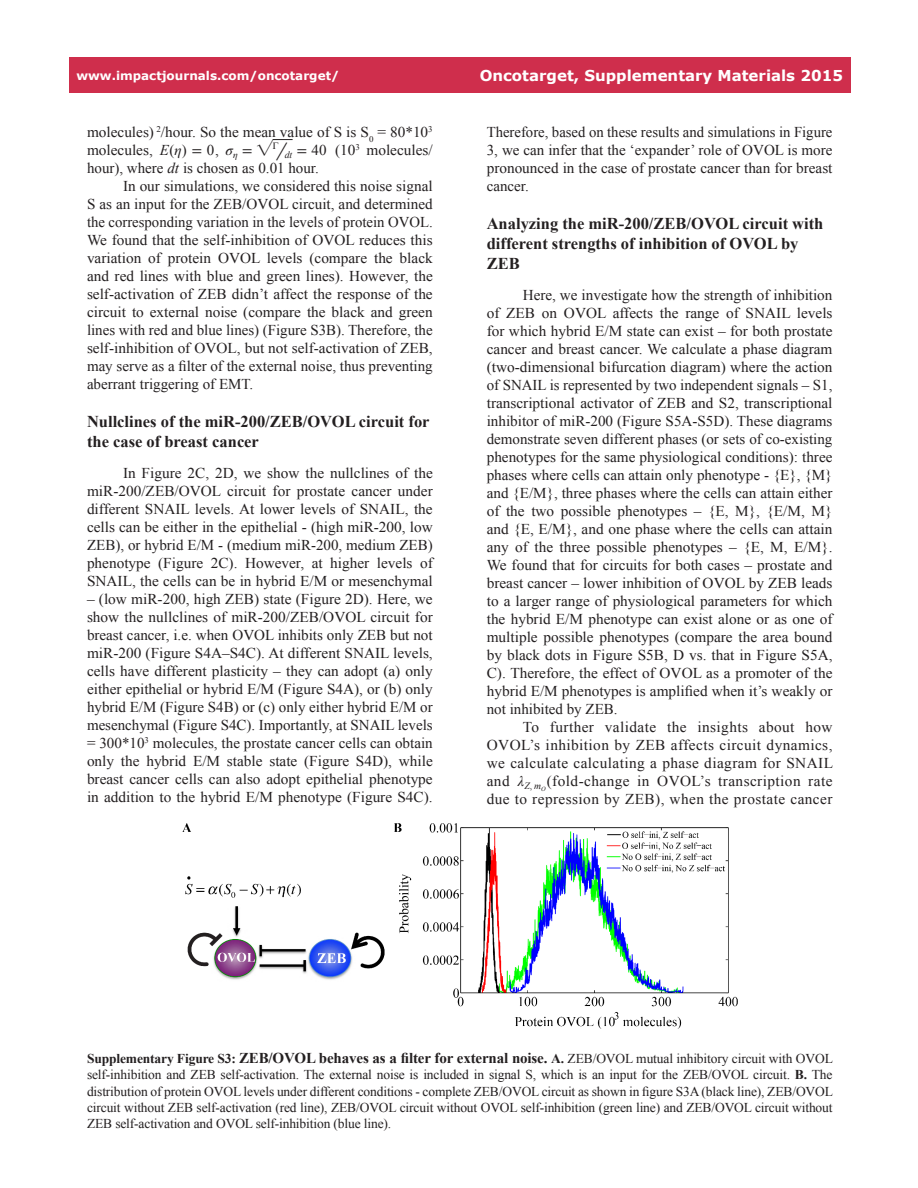
<style>
.page{position:relative;width:918px;height:1188px;background:#fff}
.page>*{position:absolute;margin:0;border:0;box-sizing:border-box;transform-origin:0 0}
.SubHeading{font:700 16.5px/19.8px "Times New Roman";color:#231f20}
.BodyText{font:15px/18px "Times New Roman";color:#231f20;text-align:justify}
.t1{font:700 15px "Times New Roman";letter-spacing:-.01em;color:#231f20}
.BodyText-2{font:15px/18px "Times New Roman";letter-spacing:.03em;color:#231f20;text-align:right}
.t2{font:700 15px "Verdana";color:#fff}
.t3{font:13.5px/16.2px "Times New Roman";letter-spacing:-.01em;color:#231f20;text-align:justify}
.t4{font:700 12px "Verdana";color:#fff}
.t5{font:italic 9.75px "Times New Roman";color:#231f20}
.s1{font-style:italic}
.s2{font-family:"STIX General";font-style:italic}
.s3{font-family:"STIX General"}
.s4{font-family:"WWDOC14"}
.s5{font-style:normal}
.s6{font-size:13.5px}
.s7{font-weight:400;font-size:13.5px}
.s8{font-weight:700}
</style>
<div class="page">
<div style="left:69px;top:57px;width:781px;height:36px;background:#cf2e4c"></div>
<svg style="left:273px;top:139px;width:20px;height:1px"></svg>
<img style="left:182px;top:823px;width:555px;height:206px">
<p class="t4" style="left:76px;top:67px;width:264px">www.impactjournals.com/oncotarget/</p>
<p class="t2" style="left:480px;top:66px;width:365px">Oncotarget, Supplementary Materials 2015</p>
<p class="BodyText" style="left:87px;top:123px;width:347px">molecules) <sup>2</sup>/hour. So the mean value of S is S<sub>0</sub> = 80*10<sup>3 </sup>molecules,</p>
<p class="BodyText" style="left:160px;top:141px;width:168px"><span class="s1">E</span>(<span class="s2">η</span>) <span class="s3">=</span> 0, <span class="s2">σ</span><sub>η</sub> <span class="s3">=</span> <span class="s4">"</span><sup>Γ</sup><span class="s3">╱</span><sub>dt</sub> <span class="s3">=</span> 40</p>
<p class="BodyText" style="left:335px;top:141px;width:99px">(10<sup>3</sup> molecules/</p>
<p class="BodyText" style="left:87px;top:159px;width:233px">hour), where <span class="s1">dt</span> is chosen as 0.01 hour.</p>
<p class="BodyText" style="left:87px;top:177px;width:347px;text-indent:36px">In our simulations, we considered this noise signal S as an input for the ZEB/OVOL circuit, and determined the corresponding variation in the levels of protein OVOL.<br>We found that the self-inhibition of OVOL reduces this variation of protein OVOL levels (compare the black and red lines with blue and green lines). However, the self-activation of ZEB didn’t affect the response of the circuit to external noise (compare the black and green lines with red and blue lines) (Figure S3B). Therefore, the self-inhibition of OVOL, but not self-activation of ZEB, may serve as a filter of the external noise, thus preventing aberrant triggering of EMT.</p>
<p class="SubHeading" style="left:87px;top:411px;width:344px">Nullclines of the miR-200/ZEB/OVOL circuit for the case of breast cancer</p>
<p class="BodyText" style="left:87px;top:464px;width:347px;text-indent:36px">In Figure 2C, 2D, we show the nullclines of the miR-200/ZEB/OVOL circuit for prostate cancer under different SNAIL levels. At lower levels of SNAIL, the cells can be either in the epithelial - (high miR-200, low ZEB), or hybrid E/M - (medium miR-200, medium ZEB) phenotype (Figure 2C). However, at higher levels of SNAIL, the cells can be in hybrid E/M or mesenchymal</p>
<p class="BodyText" style="left:87px;top:590px;width:347px">– (low miR-200, high ZEB) state (Figure 2D). Here, we show the nullclines of miR-200/ZEB/OVOL circuit for breast cancer, i.e. when OVOL inhibits only ZEB but not miR-200 (Figure S4A–S4C). At different SNAIL levels, cells have different plasticity – they can adopt (a) only either epithelial or hybrid E/M (Figure S4A), or (b) only hybrid E/M (Figure S4B) or (c) only either hybrid E/M or mesenchymal (Figure S4C). Importantly, at SNAIL levels = 300*10<sup>3</sup> molecules, the prostate cancer cells can obtain only the hybrid E/M stable state (Figure S4D), while breast cancer cells can also adopt epithelial phenotype in addition to the hybrid E/M phenotype (Figure S4C).</p>
<p class="BodyText" style="left:487px;top:123px;width:347px">Therefore, based on these results and simulations in Figure 3, we can infer that the ‘expander’ role of OVOL is more pronounced in the case of prostate cancer than for breast cancer.</p>
<p class="SubHeading" style="left:487px;top:213px;width:338px">Analyzing the miR-200/ZEB/OVOL circuit with different strengths of inhibition of OVOL by<br>ZEB</p>
<p class="BodyText" style="left:487px;top:286px;width:347px;text-indent:36px">Here, we investigate how the strength of inhibition of ZEB on OVOL affects the range of SNAIL levels for which hybrid E/M state can exist – for both prostate cancer and breast cancer. We calculate a phase diagram (two-dimensional bifurcation diagram) where the action of SNAIL is represented by two independent signals – S1, transcriptional activator of ZEB and S2, transcriptional inhibitor of miR-200 (Figure S5A-S5D). These diagrams demonstrate seven different phases (or sets of co-existing phenotypes for the same physiological conditions): three phases where cells can attain only phenotype - {E}, {M} and {E/M}, three phases where the cells can attain either of the two possible phenotypes – {E, M}, {E/M, M} and {E, E/M}, and one phase where the cells can attain any of the three possible phenotypes – {E, M, E/M}.<br>We found that for circuits for both cases – prostate and breast cancer – lower inhibition of OVOL by ZEB leads to a larger range of physiological parameters for which the hybrid E/M phenotype can exist alone or as one of multiple possible phenotypes (compare the area bound by black dots in Figure S5B, D vs. that in Figure S5A, C). Therefore, the effect of OVOL as a promoter of the hybrid E/M phenotypes is amplified when it’s weakly or not inhibited by ZEB.</p>
<p class="BodyText" style="left:487px;top:718px;width:348px;text-indent:36px">To further validate the insights about how OVOL’s inhibition by ZEB affects circuit dynamics, we calculate calculating a phase diagram for SNAIL and</p>
<p class="BodyText-2" style="left:487px;top:772px;width:347px">(fold-change in OVOL’s transcription rate<br>due to repression by ZEB), when the prostate cancer</p>
<p class="t5" style="left:518px;top:779px;width:30px"><sup>λ</sup>Z<span class="s5">,</span> m<sub>O</sub></p>
<p class="t1" style="left:87px;top:1048px;width:748px"><span class="s6">Supplementary Figure S3:</span> ZEB/OVOL behaves as a filter for external noise. <span class="s6">A.</span> <span class="s7">ZEB/OVOL mutual inhibitory circuit with OVOL</span></p>
<p class="t3" style="left:87px;top:1067px;width:748px">self-inhibition and ZEB self-activation. The external noise is included in signal S, which is an input for the ZEB/OVOL circuit. <span class="s8">B.</span> The distribution of protein OVOL levels under different conditions - complete ZEB/OVOL circuit as shown in figure S3A (black line), ZEB/OVOL circuit without ZEB self-activation (red line), ZEB/OVOL circuit without OVOL self-inhibition (green line) and ZEB/OVOL circuit without ZEB self-activation and OVOL self-inhibition (blue line).</p>
</div>
